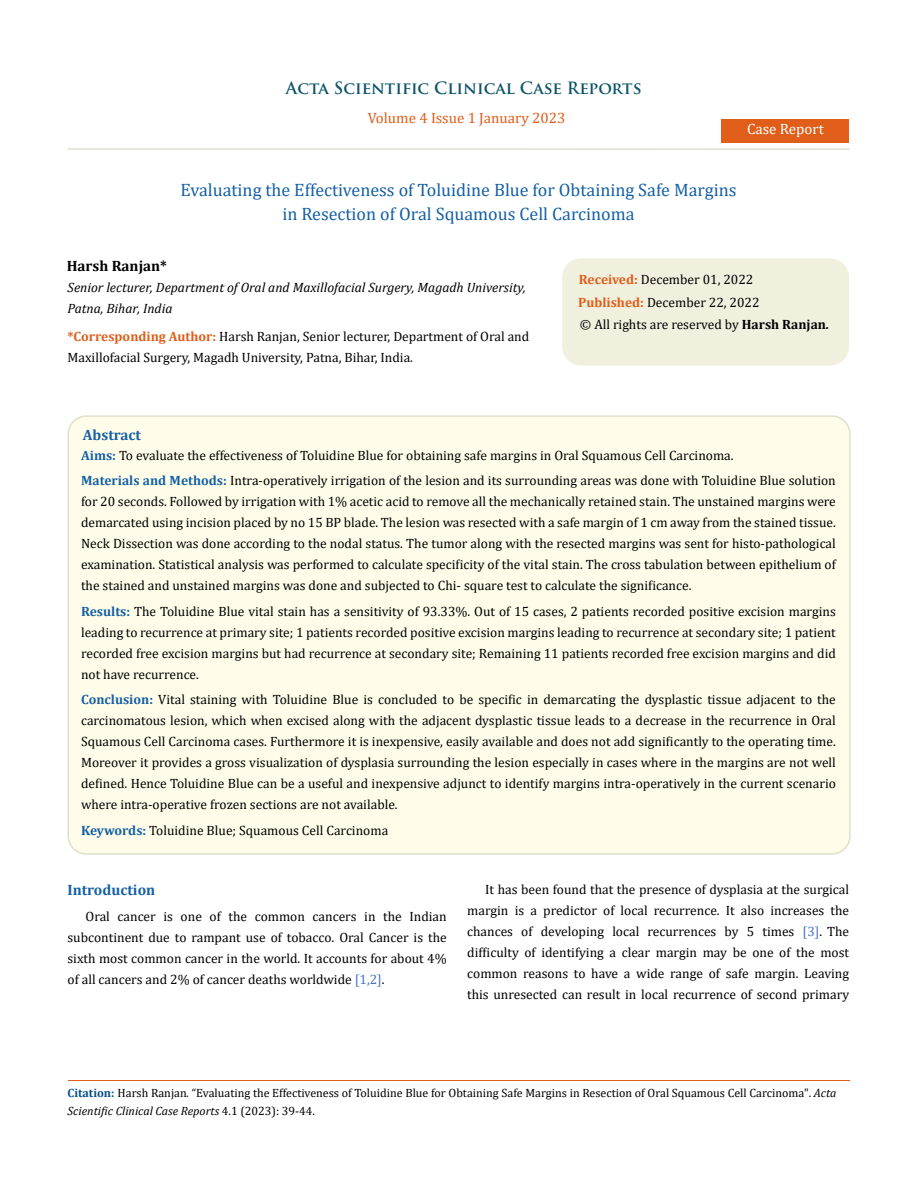
<style>
.page{position:relative;width:917px;height:1188px;background:#fff}
.page>*{position:absolute;margin:0;border:0;box-sizing:border-box;transform-origin:0 0}
.t1{font:18px/24px "Cambria";color:#1560a6;text-align:center}
.t2{font:700 16.5px "Trajan Pro";color:#0e546a}
.t3{font:15px "Cambria";color:#e05d1a}
.t4{font:700 15px "Cambria";color:#1560a6}
.t5{font:700 15px "Cambria";color:#000}
.t6{font:15px "Cambria";color:#fff}
.t7{font:13.5px/21px "Cambria";color:#000;text-align:justify}
.t8{font:italic 13.5px/21px "Cambria";color:#000}
.t9{font:12px/18px "Cambria";color:#000}
.s1{font-weight:700;color:#e05d1a}
.s2{font-weight:700}
.s3{font-weight:700;font-style:italic}
.s4{font-weight:700;color:#1560a6}
.s5{color:#4472c4}
.s6{font-weight:700;color:#035089}
.s7{font-style:italic}
</style>
<div class="page">
<div style="left:721px;top:119px;width:128px;height:23px;background:#e05d1a"></div>
<div style="left:563px;top:259px;width:285px;height:106px;background:#f1f0de;border-radius:18px"></div>
<div style="left:562px;top:259px;width:287px;height:106px;border:2px solid #f1f0de;border-radius:18px"></div>
<div style="left:68px;top:416px;width:781px;height:438px;background:#fffde9;border-radius:18px"></div>
<div style="left:67px;top:415px;width:783px;height:440px;border:2px solid #e0dfcd;border-radius:18px"></div>
<hr style="left:68px;top:1081px;width:781px;height:1px;background:#e05d1a">
<hr style="left:67px;top:148px;width:782px;height:2px;background:#e0dfcd">
<p class="t2" style="left:286px;top:77px;width:357px">Acta Scientific Clinical Case Reports</p>
<p class="t3" style="left:368px;top:109px;width:199px">Volume 4 Issue 1 January 2023</p>
<p class="t6" style="left:747px;top:120px;width:78px">Case Report</p>
<h1 class="t1" style="left:180px;top:178px;width:557px">Evaluating the Effectiveness of Toluidine Blue for Obtaining Safe Margins in Resection of Oral Squamous Cell Carcinoma</h1>
<p class="t5" style="left:67px;top:255px;width:102px">Harsh Ranjan*</p>
<p class="t8" style="left:67px;top:276px;width:460px">Senior lecturer, Department of Oral and Maxillofacial Surgery, Magadh University,<br>Patna, Bihar, India</p>
<p class="t7" style="left:67px;top:325px;width:463px"><span class="s1">*Corresponding Author:</span> Harsh Ranjan, Senior lecturer, Department of Oral and<br>Maxillofacial Surgery, Magadh University, Patna, Bihar, India.</p>
<p class="t7" style="left:578px;top:268px;width:183px;line-height:23px"><span class="s1">Received:</span> December 01, 2022<br><span class="s1">Published:</span> December 22, 2022</p>
<p class="t7" style="left:580px;top:313px;width:251px">© All rights are reserved by <span class="s2">Harsh Ranjan</span><span class="s3">.</span></p>
<p class="t4" style="left:83px;top:424px;width:60px">Abstract</p>
<p class="t7" style="left:81px;top:442px;width:756px;line-height:25.5px"><span class="s4">Aims:</span> To evaluate the effectiveness of Toluidine Blue for obtaining safe margins in Oral Squamous Cell Carcinoma.<br><span class="s4">Materials and Methods:</span> Intra-operatively irrigation of the lesion and its surrounding areas was done with Toluidine Blue solution</p>
<p class="t7" style="left:81px;top:491px;width:756px">for 20 seconds. Followed by irrigation with 1% acetic acid to remove all the mechanically retained stain. The unstained margins were demarcated using incision placed by no 15 BP blade. The lesion was resected with a safe margin of 1 cm away from the stained tissue.<br>Neck Dissection was done according to the nodal status. The tumor along with the resected margins was sent for histo-pathological examination. Statistical analysis was performed to calculate specificity of the vital stain. The cross tabulation between epithelium of the stained and unstained margins was done and subjected to Chi- square test to calculate the significance.</p>
<p class="t7" style="left:81px;top:601px;width:756px"><span class="s4">Results:</span> The Toluidine Blue vital stain has a sensitivity of 93.33%. Out of 15 cases, 2 patients recorded positive excision margins leading to recurrence at primary site; 1 patients recorded positive excision margins leading to recurrence at secondary site; 1 patient recorded free excision margins but had recurrence at secondary site; Remaining 11 patients recorded free excision margins and did not have recurrence.</p>
<p class="t7" style="left:81px;top:689px;width:756px"><span class="s4">Conclusion:</span> Vital staining with Toluidine Blue is concluded to be specific in demarcating the dysplastic tissue adjacent to the carcinomatous lesion, which when excised along with the adjacent dysplastic tissue leads to a decrease in the recurrence in Oral Squamous Cell Carcinoma cases. Furthermore it is inexpensive, easily available and does not add significantly to the operating time.<br>Moreover it provides a gross visualization of dysplasia surrounding the lesion especially in cases where in the margins are not well defined. Hence Toluidine Blue can be a useful and inexpensive adjunct to identify margins intra-operatively in the current scenario where intra-operative frozen sections are not available.</p>
<p class="t7" style="left:81px;top:820px;width:309px"><span class="s4">Keywords:</span> Toluidine Blue; Squamous Cell Carcinoma</p>
<p class="t4" style="left:67px;top:879px;width:89px">Introduction</p>
<p class="t7" style="left:67px;top:906px;width:381px;text-indent:18px">Oral cancer is one of the common cancers in the Indian subcontinent due to rampant use of tobacco. Oral Cancer is the sixth most common cancer in the world. It accounts for about 4% of all cancers and 2% of cancer deaths worldwide <span class="s5">[1,2]</span>.</p>
<p class="t7" style="left:467px;top:879px;width:383px;text-indent:18px">It has been found that the presence of dysplasia at the surgical margin is a predictor of local recurrence. It also increases the chances of developing local recurrences by 5 times <span class="s5">[3]</span>. The difficulty of identifying a clear margin may be one of the most common reasons to have a wide range of safe margin. Leaving this unresected can result in local recurrence of second primary</p>
<p class="t9" style="left:68px;top:1084px;width:770px"><span class="s6">Citation:</span> Harsh Ranjan<span class="s7">.</span> “Evaluating the Effectiveness of Toluidine Blue for Obtaining Safe Margins in Resection of Oral Squamous Cell Carcinoma". <span class="s7">Acta<br>Scientific Clinical Case Reports</span> 4.1 (2023): 39-44.</p>
</div>
